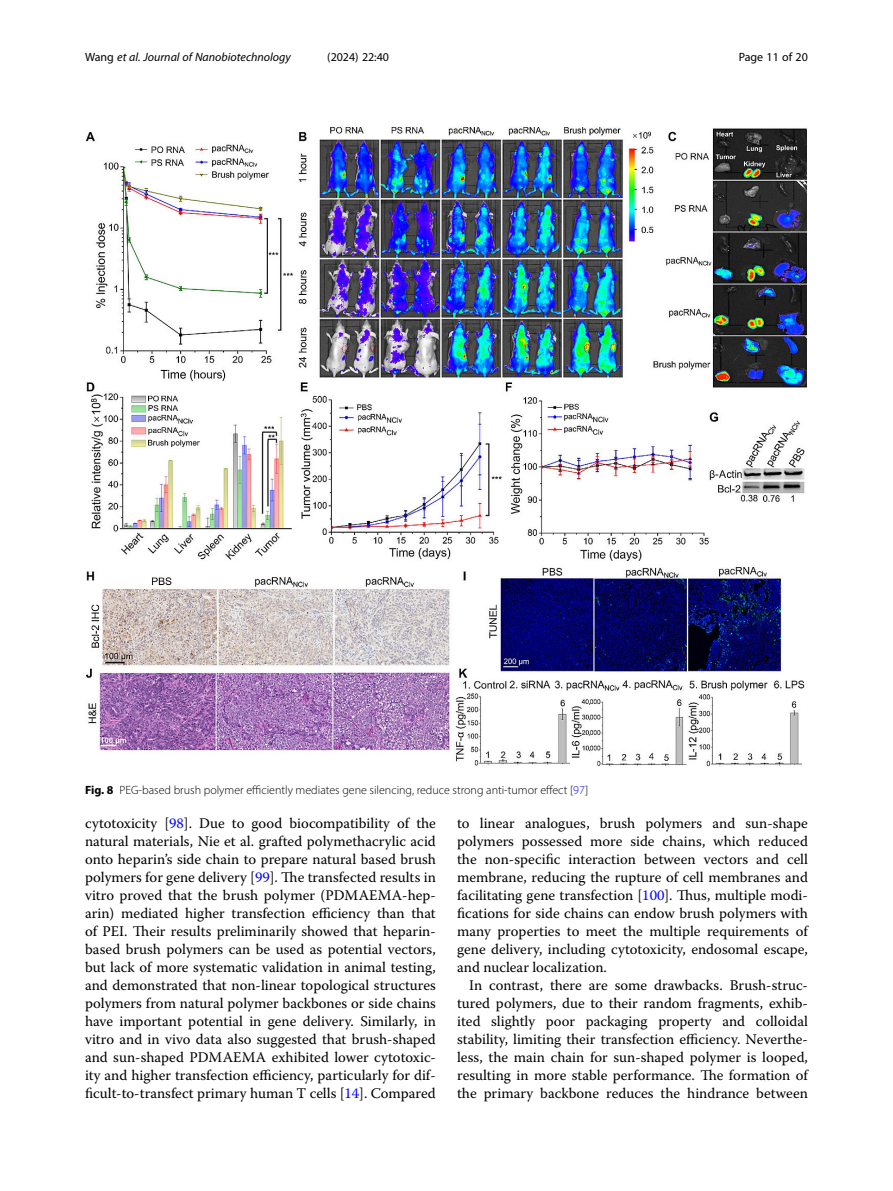
<style>
.page{position:relative;width:893px;height:1191px;background:#fff}
.page>*{position:absolute;margin:0;border:0;box-sizing:border-box;transform-origin:0 0}
.Body_Text{font:14.7px/18px "Warnock Pro";color:#000;text-align:justify}
.Body_Text_Indent{font:14.7px/18px "Warnock Pro";color:#000;text-align:justify}
.Figure_Caption{font:300 12px "Myriad Pro";color:#000}
.t1{font:italic 12px "Myriad Pro";color:#000}
.t2{font:12px "Myriad Pro";color:#000}
.s1{font-style:normal}
.s2{font-weight:700}
.s3{color:#00f}
</style>
<div class="page">
<img style="left:86px;top:126px;width:722px;height:640px">
<p class="t1" style="left:85px;top:50px;width:207px"><span class="s1">Wang</span> et al. Journal of Nanobiotechnology</p>
<p class="t2" style="left:327px;top:50px;width:63px">(2024) 22:40</p>
<p class="t2" style="left:739px;top:50px;width:71px">Page 11 of 20</p>
<p class="Figure_Caption" style="left:85px;top:782px;width:505px"><span class="s2">Fig. 8</span> PEG-based brush polymer efficiently mediates gene silencing, reduce strong anti-tumor effect [<span class="s3">97</span>]</p>
<p class="Body_Text" style="left:85px;top:814px;width:352px">cytotoxicity [<span class="s3">98</span>]. Due to good biocompatibility of the natural materials, Nie et al. grafted polymethacrylic acid onto heparin’s side chain to prepare natural based brush polymers for gene delivery [<span class="s3">99</span>]. The transfected results in vitro proved that the brush polymer (PDMAEMA-hep&shy;arin) mediated higher transfection efficiency than that of PEI. Their results preliminarily showed that heparin&shy;based brush polymers can be used as potential vectors, but lack of more systematic validation in animal testing, and demonstrated that non-linear topological structures polymers from natural polymer backbones or side chains have important potential in gene delivery. Similarly, in vitro and in vivo data also suggested that brush-shaped and sun-shaped PDMAEMA exhibited lower cytotoxic&shy;ity and higher transfection efficiency, particularly for dif&shy;ficult-to-transfect primary human T cells [<span class="s3">14</span>]. Compared</p>
<p class="Body_Text" style="left:457px;top:814px;width:352px">to linear analogues, brush polymers and sun-shape polymers possessed more side chains, which reduced the non-specific interaction between vectors and cell membrane, reducing the rupture of cell membranes and facilitating gene transfection [<span class="s3">100</span>]. Thus, multiple modi&shy;fications for side chains can endow brush polymers with many properties to meet the multiple requirements of gene delivery, including cytotoxicity, endosomal escape, and nuclear localization.</p>
<p class="Body_Text_Indent" style="left:457px;top:976px;width:352px;text-indent:12px">In contrast, there are some drawbacks. Brush-struc&shy;tured polymers, due to their random fragments, exhib&shy;ited slightly poor packaging property and colloidal stability, limiting their transfection efficiency. Neverthe&shy;less, the main chain for sun-shaped polymer is looped, resulting in more stable performance. The formation of the primary backbone reduces the hindrance between</p>
</div>
